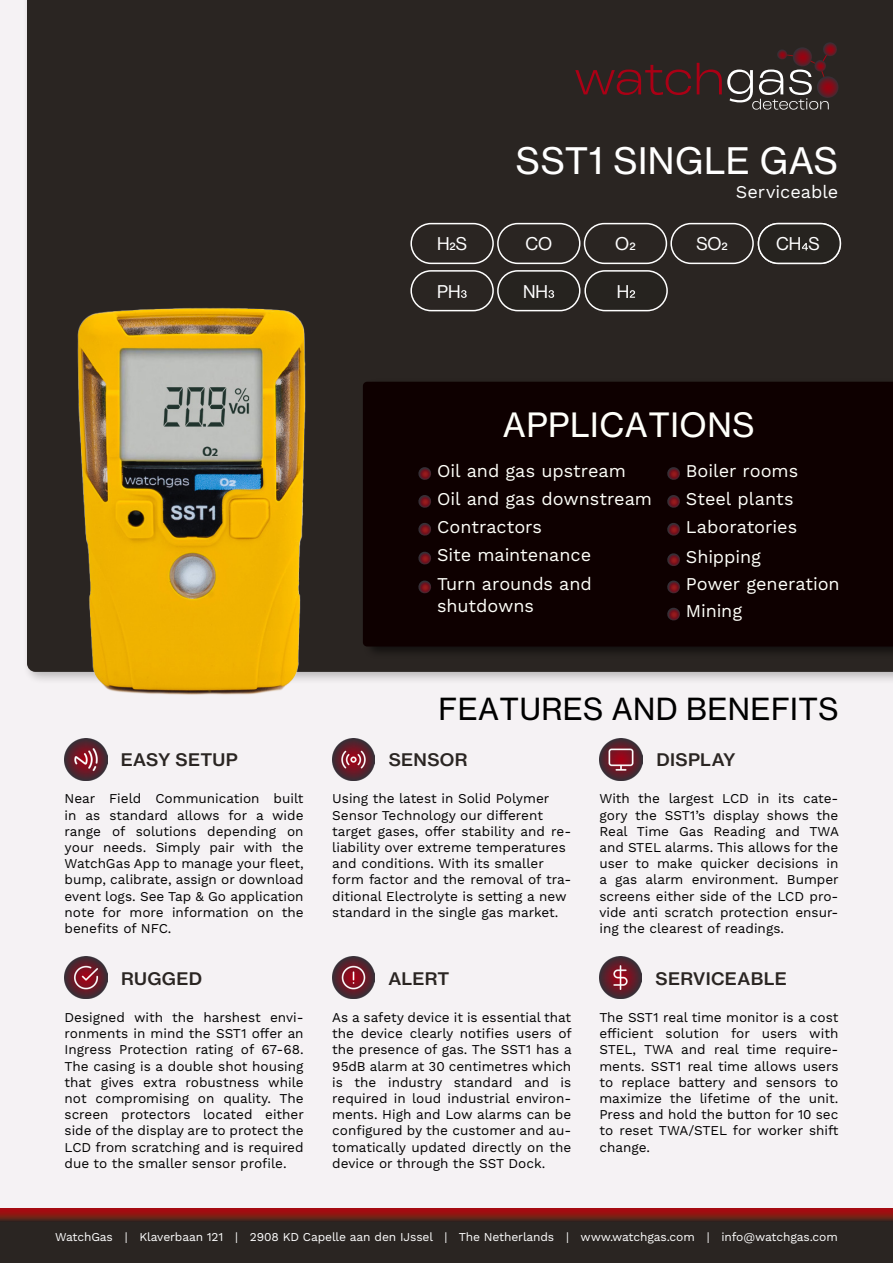
<style>
.page{position:relative;width:893px;height:1263px;background:#fff}
.page>*{position:absolute;margin:0;border:0;box-sizing:border-box;transform-origin:0 0}
.t1{font:36px "N Haas Grotesk TX Pro 55 Rg";letter-spacing:.015em;color:#fff}
.t2{font:33px "N Haas Grotesk TX Pro 55 Rg";letter-spacing:.015em;color:#fffffa}
.t3{font:30px "N Haas Grotesk TX Pro 55 Rg";letter-spacing:.015em;color:#000}
.t4{font:18px/21.6px "Work Sans";letter-spacing:-.005em;color:#fffffa}
.t5{font:18px "N Haas Grotesk DS Pro 55 Rg";color:#fff}
.t6{font:18px "Work Sans";color:#fff}
.t7{font:17.1px "N Haas Grotesk TX Pro 65 Md";letter-spacing:.015em;color:#2a2522;scale:1.05 1}
.t8{font:13.5px/16.2px "Work Sans";color:#000;text-align:justify}
.t9{font:italic 12px "Work Sans";letter-spacing:-.01em;color:#fff}
.t10{font:12px "Work Sans";letter-spacing:-.01em;color:#fff}
</style>
<div class="page">
<div style="left:0;top:0;width:893px;height:1231px;background:#f5f2f4"></div>
<div style="left:27px;top:0;width:866px;height:672px;background:#2a2522"></div>
<img style="left:65px;top:738px;width:42px;height:43px">
<img style="left:332px;top:738px;width:43px;height:43px">
<img style="left:600px;top:738px;width:42px;height:43px">
<img style="left:65px;top:956px;width:42px;height:43px">
<img style="left:332px;top:956px;width:43px;height:43px">
<img style="left:599px;top:956px;width:43px;height:43px">
<div style="left:0;top:1209px;width:893px;height:54px;background:#2a2522"></div>
<svg style="left:0;top:1209px;width:893px;height:12px"></svg>
<svg style="left:575px;top:42px;width:266px;height:68px"></svg>
<div style="left:363px;top:378px;width:530px;height:281px;background:#000;opacity:.55"></div>
<div style="left:363px;top:382px;width:530px;height:264px;background:#0e0000"></div>
<svg style="left:417px;top:467px;width:15px;height:14px"></svg>
<svg style="left:417px;top:495px;width:15px;height:14px"></svg>
<svg style="left:417px;top:523px;width:15px;height:13px"></svg>
<svg style="left:417px;top:552px;width:15px;height:13px"></svg>
<svg style="left:417px;top:580px;width:15px;height:14px"></svg>
<svg style="left:666px;top:467px;width:15px;height:14px"></svg>
<svg style="left:666px;top:495px;width:15px;height:14px"></svg>
<svg style="left:666px;top:523px;width:15px;height:13px"></svg>
<svg style="left:666px;top:553px;width:15px;height:14px"></svg>
<svg style="left:666px;top:580px;width:15px;height:14px"></svg>
<svg style="left:666px;top:608px;width:15px;height:13px"></svg>
<img style="left:68px;top:300px;width:245px;height:395px">
<div style="left:498px;top:271px;width:82px;height:40px;background:#26231f;border-radius:20px"></div>
<div style="left:497px;top:270px;width:83px;height:41px;border:2px solid #fff;border-radius:20px"></div>
<svg style="left:548px;top:290px;width:6px;height:8px"></svg>
<div style="left:585px;top:271px;width:82px;height:40px;background:#26231f;border-radius:20px"></div>
<div style="left:584px;top:270px;width:84px;height:41px;border:2px solid #fff;border-radius:20px"></div>
<svg style="left:630px;top:290px;width:5px;height:8px"></svg>
<div style="left:497px;top:223px;width:83px;height:41px;border:2px solid #fff;border-radius:20px"></div>
<div style="left:670px;top:223px;width:84px;height:41px;border:2px solid #fff;border-radius:20px"></div>
<div style="left:410px;top:223px;width:84px;height:41px;border:2px solid #fff;border-radius:20px"></div>
<div style="left:584px;top:223px;width:83px;height:41px;border:2px solid #fff;border-radius:20px"></div>
<div style="left:758px;top:224px;width:82px;height:39px;background:#26231f;border-radius:20px"></div>
<div style="left:758px;top:223px;width:83px;height:41px;border:2px solid #fff;border-radius:20px"></div>
<svg style="left:802px;top:243px;width:6px;height:7px"></svg>
<div style="left:410px;top:270px;width:84px;height:41px;border:2px solid #fff;border-radius:20px"></div>
<svg style="left:461px;top:290px;width:6px;height:8px"></svg>
<p class="t1" style="left:516px;top:139px;width:324px">SST1 SINGLE GAS</p>
<p class="t6" style="left:736px;top:181px;width:104px">Serviceable</p>
<p class="t5" style="left:776px;top:234px;width:27px">CH</p>
<p class="t5" style="left:437px;top:234px;width:32px">H2S</p>
<p class="t5" style="left:525px;top:234px;width:28px">CO</p>
<p class="t5" style="left:615px;top:234px;width:22px">O2</p>
<p class="t5" style="left:696px;top:234px;width:33px">SO2</p>
<h3 class="t5" style="left:781px;top:234px;width:40px">ClOS</h3>
<h3 class="t5" style="left:437px;top:281px;width:25px">PH</h3>
<h3 class="t5" style="left:523px;top:281px;width:27px">NH</h3>
<h3 class="t5" style="left:617px;top:281px;width:14px">H</h3>
<p class="t2" style="left:503px;top:404px;width:253px">APPLICATIONS</p>
<p class="t4" style="left:437px;top:461px;width:190px">Oil and gas upstream</p>
<p class="t4" style="left:437px;top:489px;width:217px">Oil and gas downstream</p>
<p class="t4" style="left:437px;top:516px;width:107px">Contractors</p>
<p class="t4" style="left:437px;top:545px;width:156px">Site maintenance</p>
<p class="t4" style="left:437px;top:574px;width:156px">Turn arounds and shutdowns</p>
<p class="t4" style="left:686px;top:461px;width:114px">Boiler rooms</p>
<p class="t4" style="left:686px;top:489px;width:109px">Steel plants</p>
<p class="t4" style="left:686px;top:516px;width:113px">Laboratories</p>
<p class="t4" style="left:686px;top:547px;width:77px">Shipping</p>
<p class="t4" style="left:686px;top:574px;width:155px">Power generation</p>
<p class="t4" style="left:686px;top:601px;width:58px">Mining</p>
<p class="t3" style="left:439px;top:690px;width:402px">FEATURES AND BENEFITS</p>
<p class="t7" style="left:121px;top:749px;width:113px">EASY SETUP</p>
<p class="t7" style="left:389px;top:749px;width:77px">SENSOR</p>
<p class="t7" style="left:656px;top:749px;width:77px">DISPLAY</p>
<p class="t8" style="left:65px;top:791px;width:241px">Near Field Communication built in as standard allows for a wide range of solutions depending on your needs. Simply pair with the WatchGas App to manage your fleet, bump, calibrate, assign or download event logs. See Tap &amp; Go application note for more information on the benefits of NFC.</p>
<p class="t8" style="left:332px;top:791px;width:219px">Using the latest in Solid Polymer</p>
<p class="t8" style="left:332px;top:807px;width:212px">Sensor Technology our different</p>
<p class="t8" style="left:332px;top:824px;width:241px">target gases, offer stability and re&shy;liability over extreme temperatures</p>
<p class="t8" style="left:332px;top:856px;width:213px">and conditions. With its smaller</p>
<p class="t8" style="left:332px;top:872px;width:241px">form factor and the removal of tra&shy;ditional Electrolyte is setting a new</p>
<p class="t8" style="left:332px;top:905px;width:228px">standard in the single gas market.</p>
<p class="t7" style="left:121px;top:968px;width:79px">RUGGED</p>
<p class="t8" style="left:65px;top:1010px;width:241px">Designed with the harshest envi&shy;ronments in mind the SST1 offer an Ingress Protection rating of 67-68.<br>The casing is a double shot housing that gives extra robustness while not compromising on quality. The screen protectors located either side of the display are to protect the LCD from scratching and is required due to the smaller sensor profile.</p>
<p class="t7" style="left:388px;top:968px;width:60px">ALERT</p>
<p class="t8" style="left:332px;top:1010px;width:241px">As a safety device it is essential that the device clearly notifies users of the presence of gas. The SST1 has a 95dB alarm at 30 centimetres which is the industry standard and is required in loud industrial environ&shy;ments. High and Low alarms can be configured by the customer and au&shy;tomatically updated directly on the device or through the SST Dock.</p>
<p class="t8" style="left:599px;top:791px;width:241px">With the largest LCD in its cate&shy;gory the SST1’s display shows the Real Time Gas Reading and TWA and STEL alarms. This allows for the user to make quicker decisions in a gas alarm environment. Bumper screens either side of the LCD pro&shy;vide anti scratch protection ensur&shy;ing the clearest of readings.</p>
<p class="t7" style="left:656px;top:968px;width:126px">SERVICEABLE</p>
<p class="t8" style="left:599px;top:1010px;width:241px">The SST1 real time monitor is a cost efficient solution for users with STEL, TWA and real time require&shy;ments. SST1 real time allows users to replace battery and sensors to maximize the lifetime of the unit.<br>Press and hold the button for 10 sec to reset TWA/STEL for worker shift change.</p>
<p class="t10" style="left:55px;top:1229px;width:784px">WatchGas | Klaverbaan 121 | 2908 KD Capelle aan den IJssel | The Netherlands | www.watchgas.com | info@watchgas.com</p>
<p class="t9" style="left:98px;top:1229px;width:698px">WatchGas | Klaverbaan 121 | 2908 KD Capelle aan den IJssel | The Netherlands | www.watchgas.com | info@watchgas.com</p>
</div>
